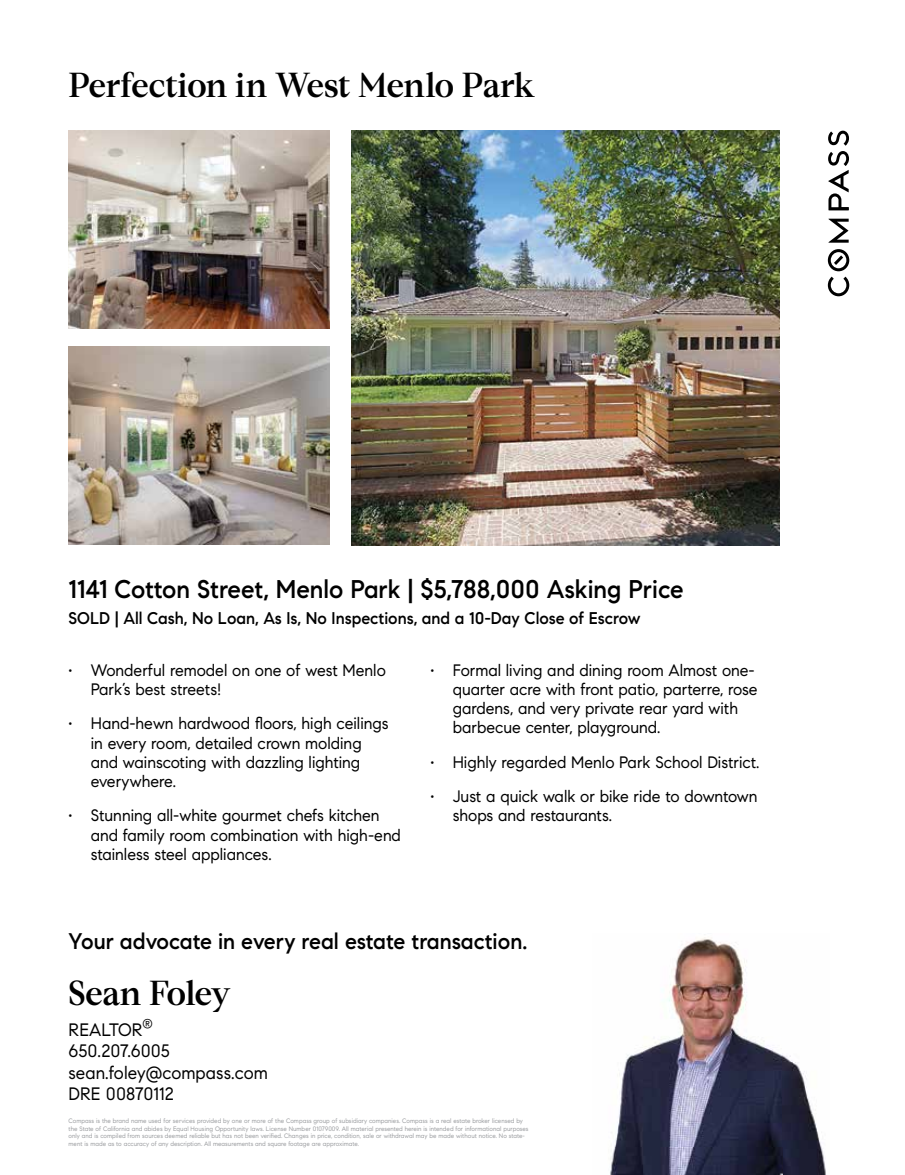
<style>
.page{position:relative;width:905px;height:1175px;background:#fff}
.page>*{position:absolute;margin:0;border:0;box-sizing:border-box;transform-origin:0 0}
.t1{font:600 34.5px "Compass Serif";letter-spacing:-.015em;color:#000}
.t2{font:500 25.5px "Compass Sans";color:#000}
.t3{font:500 22.5px "Compass Sans";color:#000}
.t4{font:17.85px/21.5px "Compass Sans";letter-spacing:.005em;color:#000}
.t5{font:500 16.8px "Compass Sans";color:#000}
.t6{font:16.5px/19.2px "Compass Sans";color:#000}
.t7{font:10.5px "Compass Sans";color:#000}
.t8{font:6.45px/7.5px "Compass Sans";letter-spacing:.005em;color:#9b9da0}
</style>
<div class="page">
<img style="left:610px;top:937px;width:216px;height:237px">
<svg style="left:828px;top:219px;width:20px;height:24px"></svg>
<svg style="left:827px;top:277px;width:22px;height:19px"></svg>
<svg style="left:827px;top:249px;width:22px;height:22px"></svg>
<svg style="left:828px;top:131px;width:21px;height:79px"></svg>
<img style="left:352px;top:131px;width:428px;height:414px">
<img style="left:69px;top:131px;width:260px;height:197px">
<img style="left:69px;top:347px;width:260px;height:197px">
<h1 class="t1" style="left:69px;top:64px;width:468px">Perfection in West Menlo Park</h1>
<h2 class="t2" style="left:69px;top:574px;width:616px">1141 Cotton Street, Menlo Park | $5,788,000 Asking Price</h2>
<h3 class="t5" style="left:69px;top:608px;width:573px">SOLD | All Cash, No Loan, As Is, No Inspections, and a 10-Day Close of Escrow</h3>
<h3 class="t6" style="left:91px;top:660px;width:296px;text-indent:-22px">• Wonderful remodel on one of west Menlo<br>Park’s best streets!</h3>
<h3 class="t6" style="left:91px;top:713px;width:299px;text-indent:-22px">• Hand-hewn hardwood floors, high ceilings in every room, detailed crown molding and wainscoting with dazzling lighting everywhere.</h3>
<h3 class="t6" style="left:91px;top:805px;width:312px;text-indent:-22px">• Stunning all-white gourmet chefs kitchen and family room combination with high-end stainless steel appliances.</h3>
<h3 class="t6" style="left:452px;top:660px;width:306px;text-indent:-22px">• Formal living and dining room Almost one&shy;quarter acre with front patio, parterre, rose gardens, and very private rear yard with barbecue center, playground.</h3>
<h3 class="t6" style="left:430px;top:752px;width:330px">• Highly regarded Menlo Park School District.</h3>
<h3 class="t6" style="left:452px;top:786px;width:306px;text-indent:-22px">• Just a quick walk or bike ride to downtown shops and restaurants.</h3>
<h3 class="t3" style="left:69px;top:927px;width:460px">Your advocate in every real estate transaction.</h3>
<h1 class="t1" style="left:69px;top:972px;width:164px">Sean Foley</h1>
<h3 class="t4" style="left:69px;top:1018px;width:75px">REALTOR</h3>
<h3 class="t7" style="left:142px;top:1017px;width:12px">®</h3>
<h3 class="t4" style="left:69px;top:1039px;width:201px">650.207.6005 sean.foley@compass.com<br>DRE 00870112</h3>
<p class="t8" style="left:69px;top:1116px;width:461px">Compass is the brand name used for services provided by one or more of the Compass group of subsidiary companies. Compass is a real estate broker licensed by the State of California and abides by Equal Housing Opportunity laws. License Number 01079009. All material presented herein is intended for informational purposes only and is compiled from sources deemed reliable but has not been verified. Changes in price, condition, sale or withdrawal may be made without notice. No state&shy;ment is made as to accuracy of any description. All measurements and square footage are approximate.</p>
</div>
